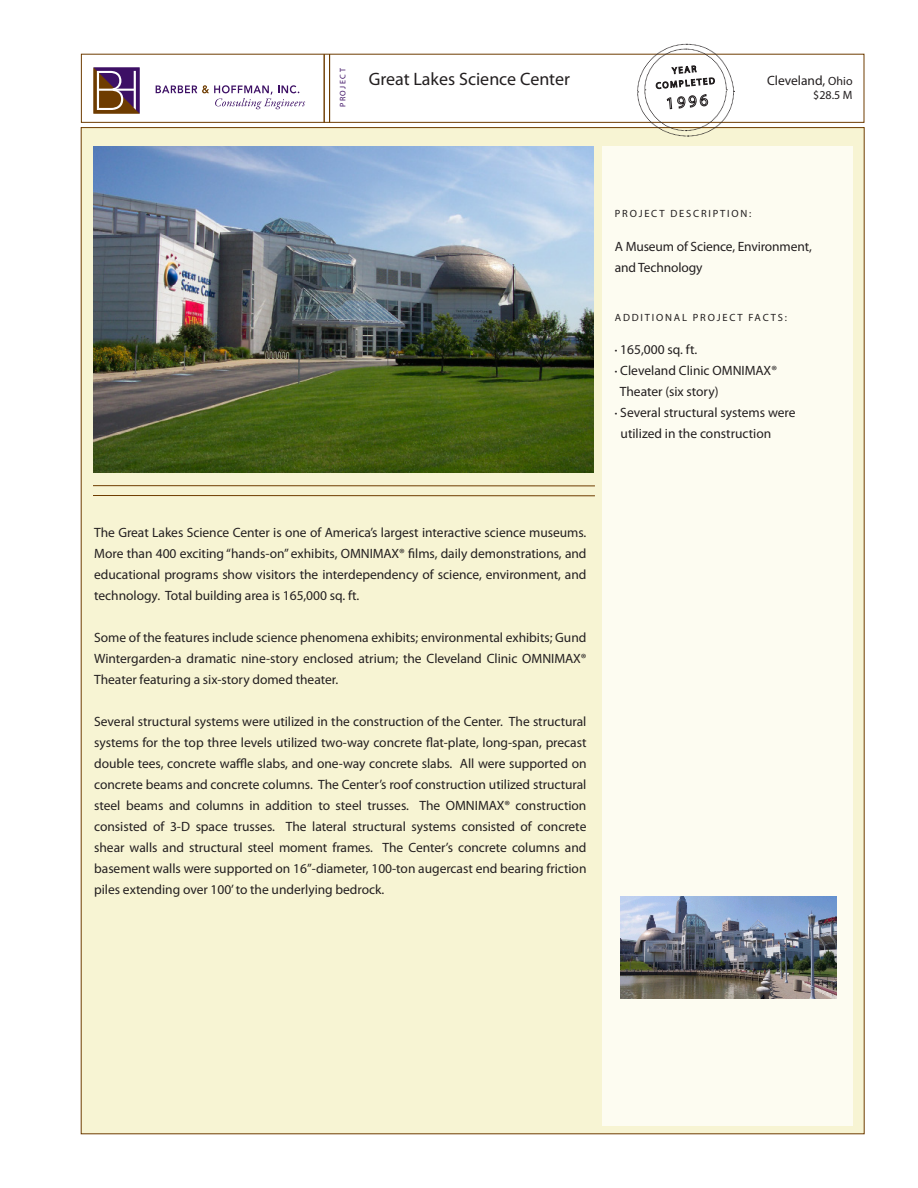
<style>
.page{position:relative;width:918px;height:1188px;background:#fff}
.page>*{position:absolute;margin:0;border:0;box-sizing:border-box;transform-origin:0 0}
.t1{font:18px "Myriad Pro";color:#231f20}
.t2{font:13.5px/21px "Myriad Pro";letter-spacing:-.005em;color:#231f20;text-align:justify}
.t3{font:12px "Myriad Pro";color:#231f20}
.t4{font:10.5px "Myriad Pro";letter-spacing:.17em;color:#231f20}
.t5{font:8.1px "Myriad Pro";letter-spacing:.18em;color:#3d1065}
.s1{font-size:12px}
.s2{font-size:9px}
</style>
<div class="page">
<div style="left:81px;top:127px;width:783px;height:1007px;background:#f7f4d3"></div>
<div style="left:81px;top:54px;width:783px;height:69px;background:#fff;border:1px solid #6e3c00"></div>
<svg style="left:156px;top:85px;width:149px;height:24px"></svg>
<svg style="left:94px;top:68px;width:45px;height:45px;background:#77505a"></svg>
<div style="left:90px;top:64px;width:53px;height:53px;border:3px solid #fff"></div>
<hr style="left:324px;top:54px;width:1px;height:69px;background:#6e3c00">
<hr style="left:329px;top:54px;width:1px;height:69px;background:#6e3c00">
<div style="left:602px;top:146px;width:251px;height:980px;background:#fdfcf1"></div>
<hr style="left:93px;top:485px;width:502px;height:1px;background:#6e3c00">
<hr style="left:93px;top:495px;width:502px;height:1px;background:#6e3c00">
<img style="left:94px;top:146px;width:500px;height:326px">
<img style="left:620px;top:896px;width:216px;height:103px">
<svg style="left:637px;top:44px;width:98px;height:93px"></svg>
<p class="t5" style="left:338px;top:107px;width:40px;rotate:-90deg">PROJECT</p>
<p class="t1" style="left:369px;top:69px;width:203px">Great Lakes Science Center</p>
<p class="t2" style="left:767px;top:70px;width:87px">Cleveland, <span class="s1">Ohio</span></p>
<p class="t3" style="left:813px;top:88px;width:41px">$28.5 M</p>
<p class="t4" style="left:615px;top:208px;width:138px">PROJECT DESCRIPTION:</p>
<p class="t2" style="left:615px;top:236px;width:198px">A Museum of Science, Environment, and Technology</p>
<p class="t4" style="left:615px;top:311px;width:174px">ADDITIONAL PROJECT FACTS:</p>
<p class="t2" style="left:615px;top:339px;width:84px"><span class="s2">•</span> 165,000 sq. ft.</p>
<p class="t2" style="left:615px;top:360px;width:164px"><span class="s2">•</span> Cleveland Clinic OMNIMAX®</p>
<p class="t2" style="left:620px;top:381px;width:100px">Theater (six story)</p>
<p class="t2" style="left:615px;top:402px;width:182px"><span class="s2">•</span> Several structural systems were</p>
<p class="t2" style="left:621px;top:423px;width:152px">utilized in the construction</p>
<p class="t2" style="left:94px;top:523px;width:494px">The Great Lakes Science Center is one of America’s largest interactive science museums.<br>More than 400 exciting “hands-on” exhibits, OMNIMAX® films, daily demonstrations, and educational programs show visitors the interdependency of science, environment, and technology. Total building area is 165,000 sq. ft.</p>
<p class="t2" style="left:94px;top:628px;width:494px">Some of the features include science phenomena exhibits; environmental exhibits; Gund Wintergarden-a dramatic nine-story enclosed atrium; the Cleveland Clinic OMNIMAX® Theater featuring a six-story domed theater.</p>
<p class="t2" style="left:94px;top:712px;width:494px">Several structural systems were utilized in the construction of the Center. The structural systems for the top three levels utilized two-way concrete flat-plate, long-span, precast double tees, concrete waffle slabs, and one-way concrete slabs. All were supported on concrete beams and concrete columns. The Center’s roof construction utilized structural steel beams and columns in addition to steel trusses. The OMNIMAX® construction consisted of 3-D space trusses. The lateral structural systems consisted of concrete shear walls and structural steel moment frames. The Center’s concrete columns and basement walls were supported on 16”-diameter, 100-ton augercast end bearing friction piles extending over 100’ to the underlying bedrock.</p>
</div>
